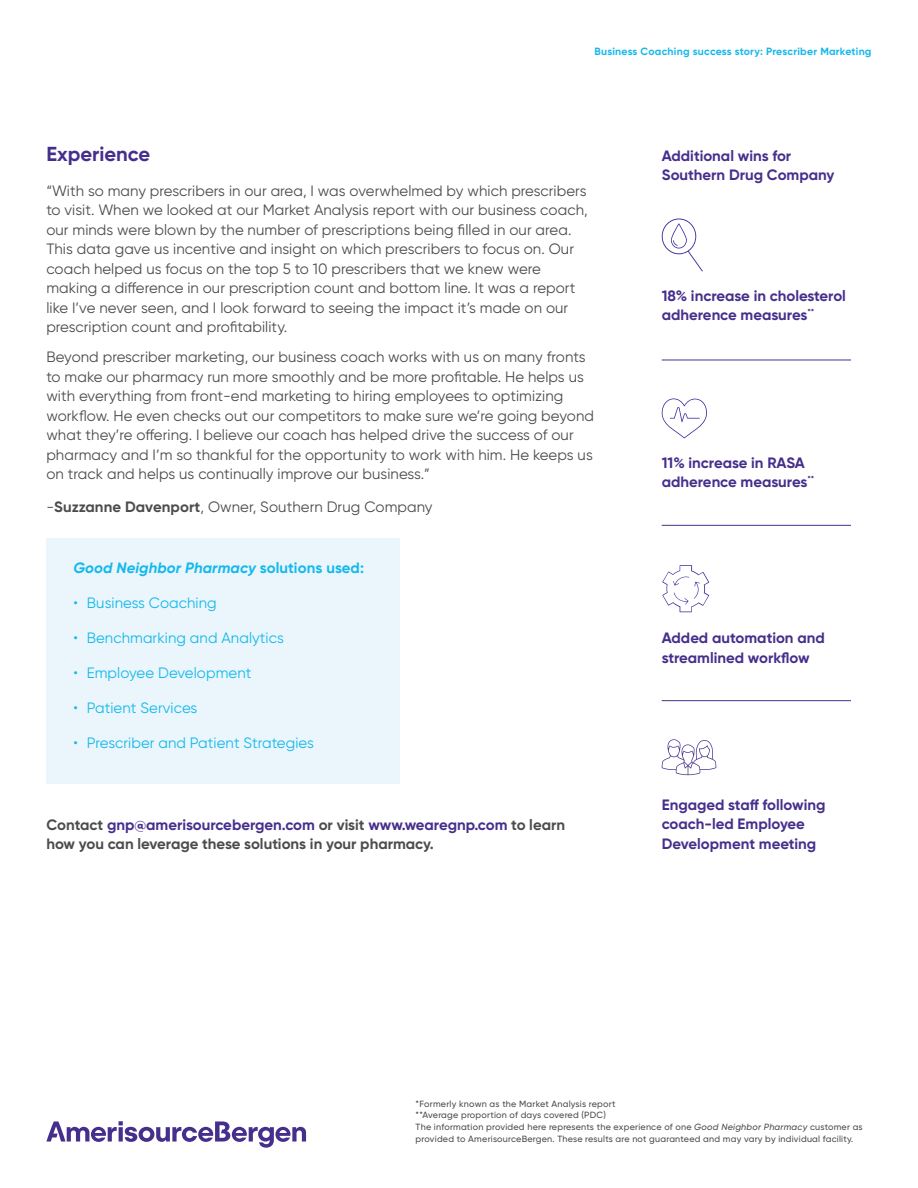
<style>
.page{position:relative;width:918px;height:1188px;background:#fff}
.page>*{position:absolute;margin:0;border:0;box-sizing:border-box;transform-origin:0 0}
.L2_Subeadline___intr{font:700 20.25px "Gilroy";color:#462f8c}
.L2_Subeadline___intr-2{font:15px/19.5px "Gilroy";letter-spacing:.005em;color:#4b4c4d}
.L2_Subeadline___intr-3{font:700 15px/19.5px "Gilroy";color:#462f8c}
.t1{font:15px "Gilroy";letter-spacing:.005em;color:#15b8ec}
.L2_Subeadline___intr-4{font:700 15px/19.5px "Gilroy";color:#4b4c4d}
.L2_Subeadline___intr-5{font:italic 700 15px "Gilroy";letter-spacing:.005em;color:#15b8ec}
.L12_Footer_6_pt{font:700 10.5px "Gilroy";letter-spacing:.025em;color:#15b8ec}
.L12_Footer_6_pt-2{font:500 9px/11.7px "Gilroy";letter-spacing:.025em;color:#4b4c4d}
.s1{font-weight:700}
.s2{font-style:normal}
.s3{color:#462f8c}
.s4{font-style:italic}
</style>
<div class="page">
<div style="left:46px;top:538px;width:354px;height:246px;background:#eaf6fc"></div>
<svg style="left:46px;top:1121px;width:260px;height:27px"></svg>
<svg style="left:662px;top:398px;width:45px;height:40px"></svg>
<svg style="left:662px;top:218px;width:41px;height:54px"></svg>
<svg style="left:662px;top:739px;width:54px;height:36px"></svg>
<hr style="left:662px;top:360px;width:189px;height:1px;background:#462f8c">
<hr style="left:662px;top:525px;width:189px;height:1px;background:#462f8c">
<hr style="left:662px;top:700px;width:189px;height:1px;background:#462f8c">
<svg style="left:662px;top:565px;width:47px;height:47px"></svg>
<p class="L12_Footer_6_pt" style="left:594px;top:45px;width:279px">Business Coaching success story: Prescriber Marketing</p>
<p class="L2_Subeadline___intr" style="left:46px;top:141px;width:105px">Experience</p>
<p class="L2_Subeadline___intr-2" style="left:46px;top:180px;width:543px">“With so many prescribers in our area, I was overwhelmed by which prescribers to visit. When we looked at our Market Analysis report with our business coach, our minds were blown by the number of prescriptions being filled in our area.<br>This data gave us incentive and insight on which prescribers to focus on. Our coach helped us focus on the top 5 to 10 prescribers that we knew were making a difference in our prescription count and bottom line. It was a report like I’ve never seen, and I look forward to seeing the impact it’s made on our prescription count and profitability.</p>
<p class="L2_Subeadline___intr-2" style="left:46px;top:347px;width:549px">Beyond prescriber marketing, our business coach works with us on many fronts to make our pharmacy run more smoothly and be more profitable. He helps us with everything from front-end marketing to hiring employees to optimizing workflow. He even checks out our competitors to make sure we’re going beyond what they’re offering. I believe our coach has helped drive the success of our pharmacy and I’m so thankful for the opportunity to work with him. He keeps us on track and helps us continually improve our business.”</p>
<p class="L2_Subeadline___intr-2" style="left:46px;top:496px;width:388px">-<span class="s1">Suzzanne Davenport</span>, Owner, Southern Drug Company</p>
<p class="L2_Subeadline___intr-5" style="left:73px;top:558px;width:292px">Good Neighbor Pharmacy <span class="s2">solutions used:</span></p>
<p class="t1" style="left:73px;top:594px;width:145px">• Business Coaching</p>
<p class="t1" style="left:73px;top:629px;width:212px">• Benchmarking and Analytics</p>
<p class="t1" style="left:73px;top:664px;width:180px">• Employee Development</p>
<p class="t1" style="left:73px;top:699px;width:126px">• Patient Services</p>
<p class="t1" style="left:73px;top:734px;width:242px">• Prescriber and Patient Strategies</p>
<p class="L2_Subeadline___intr-4" style="left:46px;top:815px;width:520px">Contact <span class="s3">gnp@amerisourcebergen.com</span> or visit <span class="s3">www.wearegnp.com</span> to learn how you can leverage these solutions in your pharmacy.</p>
<p class="L2_Subeadline___intr-3" style="left:662px;top:145px;width:174px">Additional wins for<br>Southern Drug Company</p>
<p class="L2_Subeadline___intr-3" style="left:662px;top:286px;width:186px">18% increase in cholesterol adherence measures<sup>**</sup></p>
<p class="L2_Subeadline___intr-3" style="left:662px;top:453px;width:154px">11% increase in RASA adherence measures<sup>**</sup></p>
<p class="L2_Subeadline___intr-3" style="left:662px;top:628px;width:165px">Added automation and streamlined workflow</p>
<p class="L2_Subeadline___intr-3" style="left:662px;top:795px;width:165px">Engaged staff following coach-led Employee<br>Development meeting</p>
<p class="L12_Footer_6_pt-2" style="left:416px;top:1098px;width:201px">*Formerly known as the Market Analysis report</p>
<p class="L12_Footer_6_pt-2" style="left:416px;top:1109px;width:192px">**Average proportion of days covered (PDC)</p>
<p class="L12_Footer_6_pt-2" style="left:416px;top:1121px;width:449px">The information provided here represents the experience of one <span class="s4">Good Neighbor Pharmacy</span> customer as provided to AmerisourceBergen. These results are not guaranteed and may vary by individual facility.</p>
</div>
